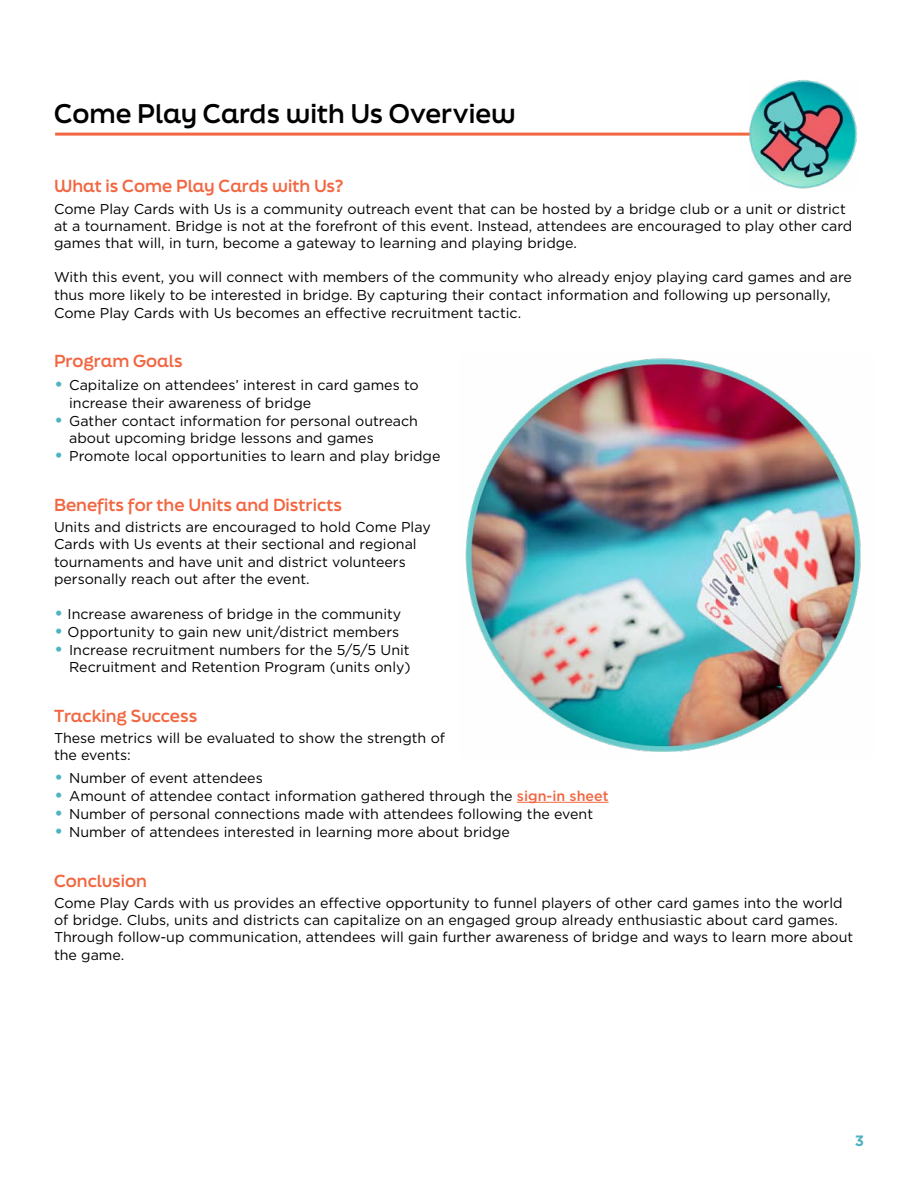
<style>
.page{position:relative;width:918px;height:1188px;background:#fff}
.page>*{position:absolute;margin:0;border:0;box-sizing:border-box;transform-origin:0 0}
.t1{font:700 25.5px "Final Six";color:#000}
.t2{font:700 16.5px "Final Six";color:#f26641}
.t3{font:700 15px "Gotham";color:#4eb4c1}
.t4{font:14.25px/17.1px "Gotham";color:#000}
.s1{font-size:19.5px;color:#4eb4c1}
.s2{font-weight:500;color:#f26641}
</style>
<div class="page">
<hr style="left:55px;top:133px;width:735px;height:3px;background:#f26641">
<hr style="left:517px;top:802px;width:92px;height:1px;background:#f26641">
<img style="left:748px;top:80px;width:110px;height:109px">
<img style="left:465px;top:358px;width:396px;height:394px">
<h1 class="t1" style="left:54px;top:95px;width:463px">Come Play Cards with Us Overview</h1>
<p class="t2" style="left:54px;top:174px;width:291px">What is Come Play Cards with Us?</p>
<p class="t4" style="left:54px;top:200px;width:800px">Come Play Cards with Us is a community outreach event that can be hosted by a bridge club or a unit or district at a tournament. Bridge is not at the forefront of this event. Instead, attendees are encouraged to play other card games that will, in turn, become a gateway to learning and playing bridge.</p>
<p class="t4" style="left:54px;top:268px;width:799px;line-height:17.5px">With this event, you will connect with members of the community who already enjoy playing card games and are thus more likely to be interested in bridge. By capturing their contact information and following up personally,<br>Come Play Cards with Us becomes an effective recruitment tactic.</p>
<p class="t2" style="left:54px;top:349px;width:130px">Program Goals</p>
<p class="t4" style="left:69px;top:376px;width:351px;line-height:18px;text-indent:-15px"><span class="s1">•</span> Capitalize on attendees’ interest in card games to increase their awareness of bridge</p>
<p class="t4" style="left:69px;top:412px;width:350px;text-indent:-15px"><span class="s1">•</span> Gather contact information for personal outreach about upcoming bridge lessons and games</p>
<p class="t4" style="left:54px;top:447px;width:388px"><span class="s1">•</span> Promote local opportunities to learn and play bridge</p>
<p class="t2" style="left:54px;top:493px;width:290px">Benefits for the Units and Districts</p>
<p class="t4" style="left:54px;top:518px;width:378px">Units and districts are encouraged to hold Come Play Cards with Us events at their sectional and regional tournaments and have unit and district volunteers personally reach out after the event.</p>
<p class="t4" style="left:54px;top:605px;width:349px"><span class="s1">•</span> Increase awareness of bridge in the community</p>
<p class="t4" style="left:54px;top:623px;width:347px"><span class="s1">•</span> Opportunity to gain new unit/district members</p>
<p class="t4" style="left:54px;top:641px;width:358px;text-align:right"><span class="s1">•</span> Increase recruitment numbers for the 5/5/5 Unit<br>Recruitment and Retention Program (units only)</p>
<p class="t2" style="left:54px;top:703px;width:145px">Tracking Success</p>
<p class="t4" style="left:54px;top:729px;width:393px">These metrics will be evaluated to show the strength of the events:</p>
<p class="t4" style="left:54px;top:769px;width:210px"><span class="s1">•</span> Number of event attendees</p>
<p class="t4" style="left:54px;top:787px;width:556px"><span class="s1">•</span> Amount of attendee contact information gathered through the <span class="s2">sign-in sheet</span></p>
<p class="t4" style="left:54px;top:805px;width:541px"><span class="s1">•</span> Number of personal connections made with attendees following the event</p>
<p class="t4" style="left:54px;top:823px;width:457px"><span class="s1">•</span> Number of attendees interested in learning more about bridge</p>
<p class="t2" style="left:54px;top:868px;width:95px">Conclusion</p>
<p class="t4" style="left:54px;top:894px;width:801px">Come Play Cards with us provides an effective opportunity to funnel players of other card games into the world of bridge. Clubs, units and districts can capitalize on an engaged group already enthusiastic about card games.<br>Through follow-up communication, attendees will gain further awareness of bridge and ways to learn more about the game.</p>
<p class="t3" style="left:855px;top:1131px;width:11px">3</p>
</div>
